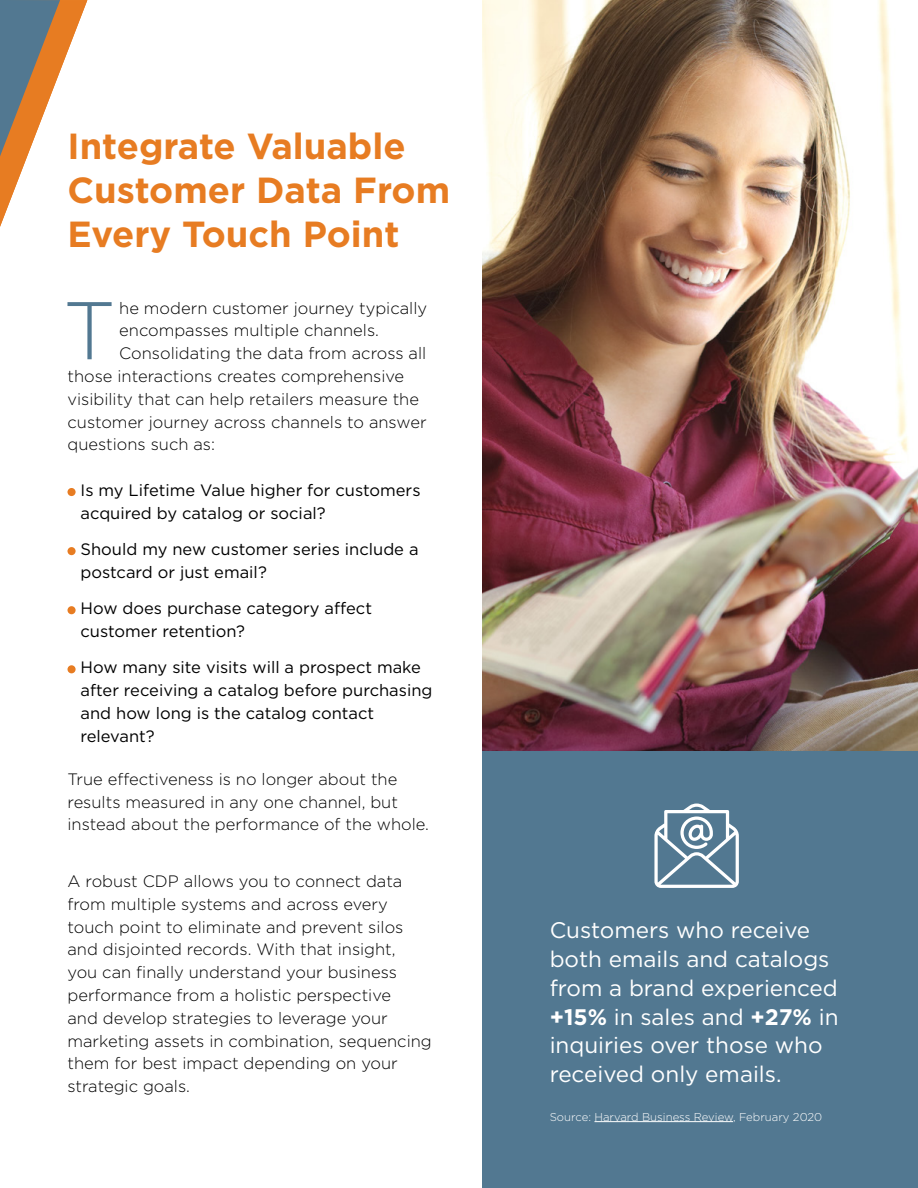
<style>
.page{position:relative;width:918px;height:1188px;background:#fff}
.page>*{position:absolute;margin:0;border:0;box-sizing:border-box;transform-origin:0 0}
.t1{font:300 81.6px "Gotham";color:#527891}
.t2{font:700 36.3px/44.4px "Gotham";color:#e77c22}
.t3{font:22.5px/28.8px "Gotham";color:#fff}
.t4{font:300 16.5px/22.8px "Gotham";color:#000}
.t5{font:16.5px/22.8px "Gotham";color:#000}
.t6{font:300 11.4px "Gotham";color:#fff}
.s1{font-weight:700}
</style>
<div class="page">
<img style="left:483px;top:0;width:435px;height:752px">
<div style="left:68px;top:488px;width:8px;height:8px;background:#e77c22;border-radius:50%"></div>
<div style="left:68px;top:547px;width:8px;height:8px;background:#e77c22;border-radius:50%"></div>
<div style="left:68px;top:606px;width:8px;height:8px;background:#e77c22;border-radius:50%"></div>
<div style="left:68px;top:665px;width:8px;height:8px;background:#e77c22;border-radius:50%"></div>
<div style="left:483px;top:752px;width:435px;height:436px;background:#527891"></div>
<hr style="left:594px;top:1121px;width:139px;height:1px;background:#fff">
<svg style="left:654px;top:804px;width:85px;height:84px"></svg>
<svg style="left:0;top:0;width:87px;height:227px"></svg>
<h2 class="t2" style="left:68px;top:123px;width:384px">Integrate Valuable<br>Customer Data From<br>Every Touch Point</h2>
<h1 class="t1" style="left:63px;top:279px;width:54px">T</h1>
<p class="t4" style="left:119px;top:296px;width:309px">he modern customer journey typically</p>
<p class="t4" style="left:119px;top:319px;width:261px">encompasses multiple channels.</p>
<p class="t4" style="left:119px;top:342px;width:309px">Consolidating the data from across all</p>
<p class="t4" style="left:67px;top:364px;width:338px">those interactions creates comprehensive</p>
<p class="t4" style="left:67px;top:387px;width:353px">visibility that can help retailers measure the</p>
<p class="t4" style="left:67px;top:410px;width:361px">customer journey across channels to answer</p>
<p class="t4" style="left:67px;top:433px;width:149px">questions such as:</p>
<p class="t5" style="left:81px;top:478px;width:342px">Is my Lifetime Value higher for customers acquired by catalog or social?</p>
<p class="t5" style="left:81px;top:538px;width:340px">Should my new customer series include a postcard or just email?</p>
<p class="t5" style="left:81px;top:597px;width:293px">How does purchase category affect customer retention?</p>
<p class="t5" style="left:81px;top:656px;width:353px">How many site visits will a prospect make after receiving a catalog before purchasing and how long is the catalog contact relevant?</p>
<p class="t4" style="left:67px;top:767px;width:363px">True effectiveness is no longer about the results measured in any one channel, but instead about the performance of the whole.</p>
<p class="t4" style="left:68px;top:869px;width:366px">A robust CDP allows you to connect data from multiple systems and across every touch point to eliminate and prevent silos and disjointed records. With that insight,<br>you can finally understand your business performance from a holistic perspective<br>and develop strategies to leverage your marketing assets in combination, sequencing them for best impact depending on your strategic goals.</p>
<h3 class="t3" style="left:550px;top:915px;width:290px">Customers who receive both emails and catalogs from a brand experienced <span class="s1">+15%</span> in sales and <span class="s1">+27%</span> in inquiries over those who received only emails.</h3>
<p class="t6" style="left:550px;top:1109px;width:274px">Source: Harvard Business Review, February 2020</p>
</div>
